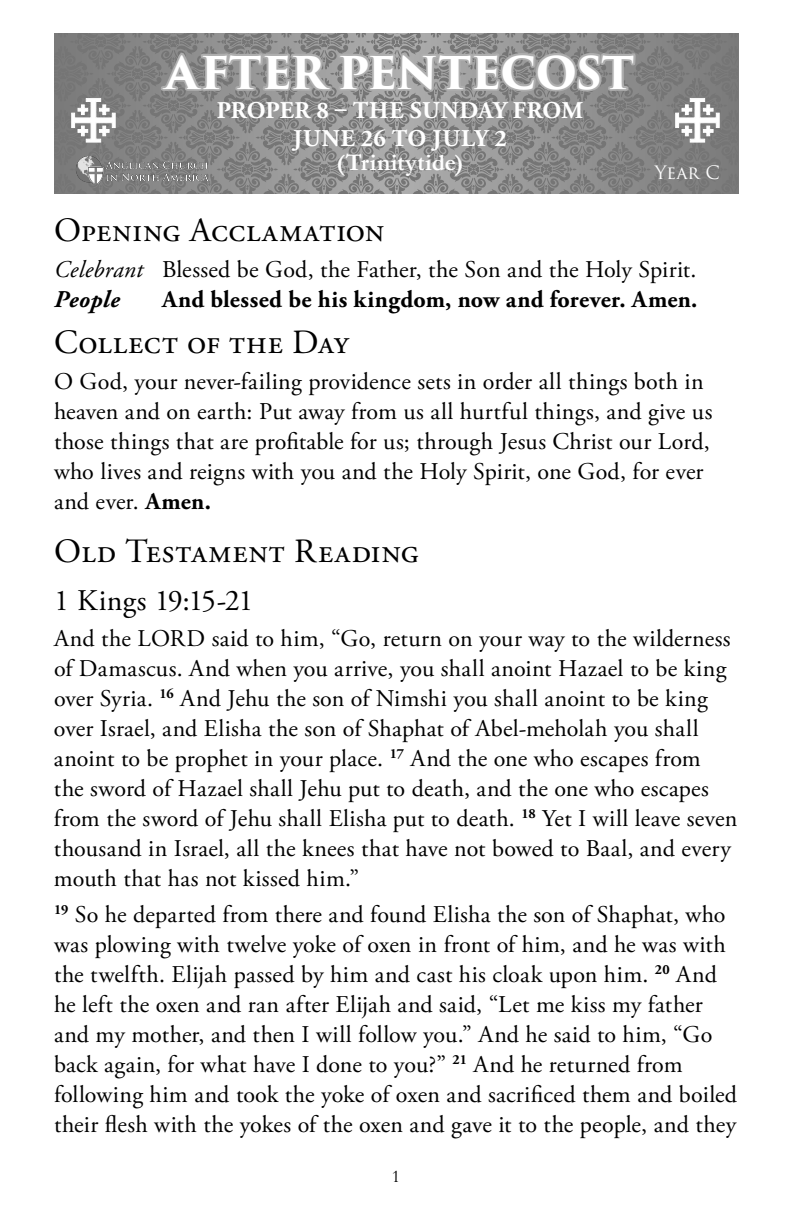
<style>
.page{position:relative;width:792px;height:1224px;background:#fff}
.page>*{position:absolute;margin:0;border:0;box-sizing:border-box;transform-origin:0 0}
.t1{font:700 44px "Trajan Pro 3";letter-spacing:-.01em;color:#fff}
.t2{font:34px "Adobe Garamond Pro";letter-spacing:.02em;color:#000}
.t3{font:30px "Adobe Garamond Pro";letter-spacing:-.055em;color:#000}
.t4{font:24px/30px "Adobe Garamond Pro";color:#000}
.t5{font:700 24px "Adobe Garamond Pro";letter-spacing:.015em;color:#000}
.t6{font:700 24px/28.8px "Adobe Garamond Pro";letter-spacing:.005em;color:#fff;text-align:center}
.t7{font:700 24px "Garamond";letter-spacing:.02em;color:#fff}
.t8{font:18px "Trajan Pro 3";color:#fff}
.t9{font:18px "Garamond";color:#000}
.s1{font-style:italic}
.s2{font-weight:700;font-style:italic}
.s3{font-weight:700}
</style>
<div class="page">
<svg style="left:397px;top:33px;width:341px;height:160px;background:#848484"></svg>
<svg style="left:54px;top:33px;width:343px;height:160px;background:#858585"></svg>
<svg style="left:72px;top:98px;width:43px;height:44px"></svg>
<svg style="left:676px;top:98px;width:43px;height:44px"></svg>
<img style="left:76px;top:157px;width:132px;height:27px">
<svg style="left:159px;top:33px;width:479px;height:91px;background:#919191"></svg>
<h1 class="t1" style="left:166px;top:40px;width:470px">AFTER PENTECOST</h1>
<p class="t6" style="left:217px;top:96px;width:368px">PROPER 8 – THE SUNDAY FROM<br>JUNE 26 TO JULY 2</p>
<p class="t7" style="left:337px;top:146px;width:128px">(Trinitytide)</p>
<p class="t8" style="left:655px;top:160px;width:67px">Year C</p>
<h2 class="t2" style="left:54px;top:209px;width:332px">Opening Acclamation</h2>
<p class="t4" style="left:54px;top:255px;width:644px"><span class="s1">Celebrant</span> Blessed be God, the Father, the Son and the Holy Spirit.<br><span class="s2">People</span></p>
<p class="t5" style="left:162px;top:285px;width:537px">And blessed be his kingdom, now and forever. Amen.</p>
<h2 class="t2" style="left:54px;top:322px;width:296px">Collect of the Day</h2>
<p class="t4" style="left:54px;top:368px;width:660px">O God, your never-failing providence sets in order all things both in heaven and on earth: Put away from us all hurtful things, and give us those things that are profitable for us; through Jesus Christ our Lord, who lives and reigns with you and the Holy Spirit, one God, for ever and ever. <span class="s3">Amen.</span></p>
<h2 class="t2" style="left:54px;top:531px;width:366px">Old Testament Reading</h2>
<p class="t3" style="left:54px;top:583px;width:201px">1 Kings 19:15-21</p>
<p class="t4" style="left:54px;top:625px;width:685px">And the LORD said to him, “Go, return on your way to the wilderness of Damascus. And when you arrive, you shall anoint Hazael to be king over Syria. <sup>16</sup> And Jehu the son of Nimshi you shall anoint to be king over Israel, and Elisha the son of Shaphat of Abel-meholah you shall anoint to be prophet in your place. <sup>17</sup> And the one who escapes from<br>the sword of Hazael shall Jehu put to death, and the one who escapes from the sword of Jehu shall Elisha put to death. <sup>18</sup> Yet I will leave seven thousand in Israel, all the knees that have not bowed to Baal, and every mouth that has not kissed him.”</p>
<p class="t4" style="left:54px;top:901px;width:685px"><sup>19</sup> So he departed from there and found Elisha the son of Shaphat, who was plowing with twelve yoke of oxen in front of him, and he was with the twelfth. Elijah passed by him and cast his cloak upon him. <sup>20</sup> And he left the oxen and ran after Elijah and said, “Let me kiss my father and my mother, and then I will follow you.” And he said to him, “Go back again, for what have I done to you?” <sup>21</sup> And he returned from following him and took the yoke of oxen and sacrificed them and boiled their flesh with the yokes of the oxen and gave it to the people, and they</p>
<p class="t9" style="left:392px;top:1164px;width:10px">1</p>
</div>
